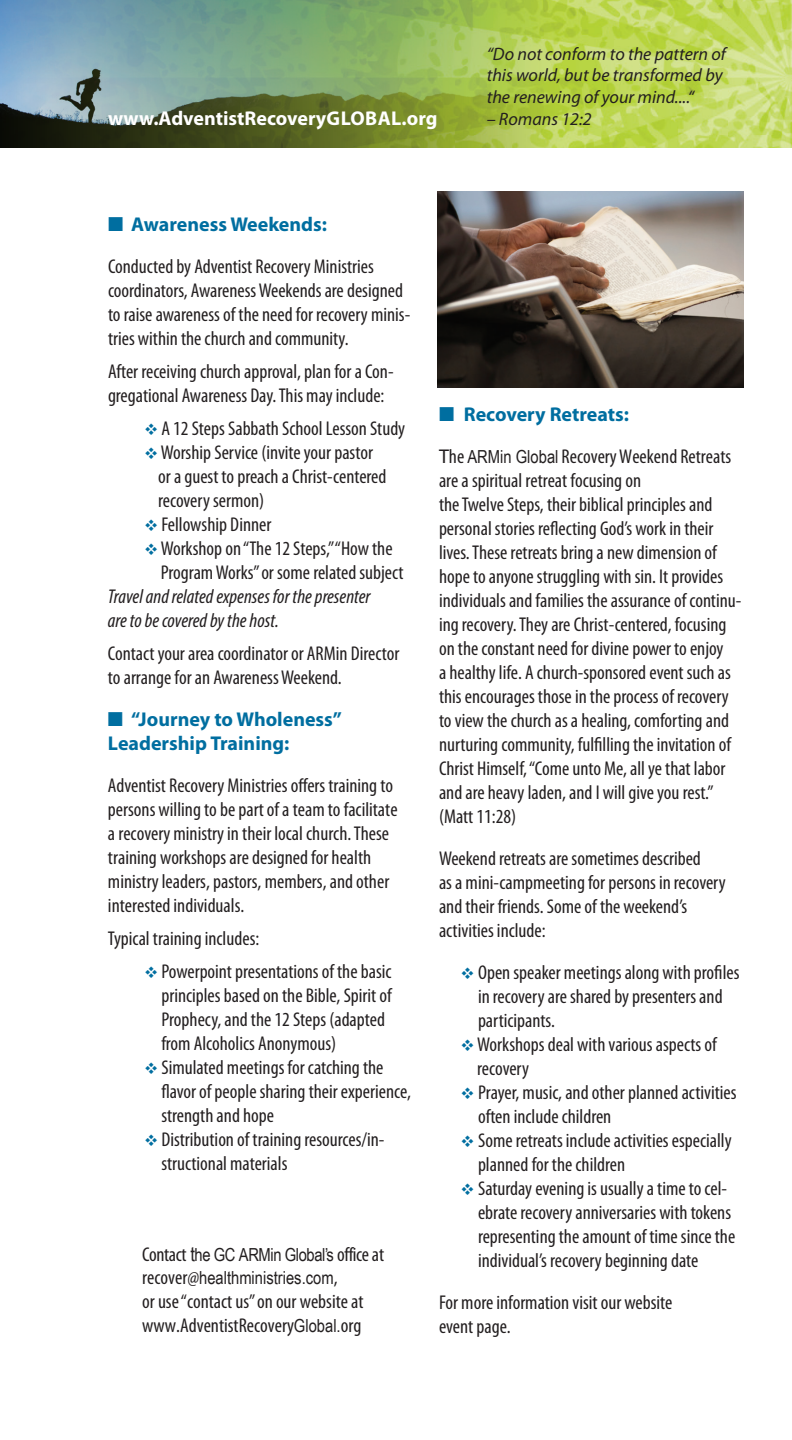
<style>
.page{position:relative;width:792px;height:1440px;background:#fff}
.page>*{position:absolute;margin:0;border:0;box-sizing:border-box;transform-origin:0 0}
.t1{font:condensed 20px/24px "Myriad Pro";color:#231f20}
.t2{font:italic condensed 20px/24px "Myriad Pro";color:#231f20}
.t3{font:700 20px/24px "Myriad Pro";color:#006ea0}
.t4{font:700 20px "Myriad Pro";color:#fff}
.t5{font:italic 18px/21.6px "Myriad Pro";color:#231f20}
.t6{font:18px/23.2px "Arial Narrow";color:#231f20}
.s1{color:#006ea0}
.s2{font-weight:700;font-stretch:normal;color:#006ea0}
.s3{font-family:"Myriad Pro";font-stretch:condensed;font-size:20px}
.s4{font-size:20px}
.s5{font-family:"Arial Narrow";font-stretch:normal;font-size:18px}
.s6{font-stretch:normal}
</style>
<div class="page">
<img style="left:590px;top:0;width:202px;height:147px">
<img style="left:0;top:0;width:590px;height:147px">
<img style="left:438px;top:192px;width:305px;height:195px">
<p class="t4" style="left:108px;top:105px;width:331px">www.AdventistRecoveryGLOBAL.org</p>
<p class="t5" style="left:487px;top:43px;width:241px">“Do not conform to the pattern of this world, but be transformed by the renewing of your mind....“</p>
<p class="t5" style="left:487px;top:108px;width:106px">– Romans 12:2</p>
<p class="t1" style="left:108px;top:203px;width:267px;line-height:42px"><span class="s1">■</span> <span class="s2">Awareness Weekends:<br></span>Conducted by Adventist Recovery Ministries</p>
<p class="t1" style="left:108px;top:278px;width:304px">coordinators, Awareness Weekends are designed to raise awareness of the need for recovery minis&shy;tries within the church and community.</p>
<p class="t1" style="left:108px;top:359px;width:287px">After receiving church approval, plan for a Con&shy;gregational Awareness Day. This may include:</p>
<p class="t1" style="left:144px;top:416px;width:263px"><span class="s1">❖</span> A 12 Steps Sabbath School Lesson Study</p>
<p class="t1" style="left:158px;top:440px;width:230px;text-indent:-14px"><span class="s1">❖</span> Worship Service (invite your pastor or a guest to preach a Christ-centered recovery sermon)</p>
<p class="t1" style="left:144px;top:512px;width:129px"><span class="s1">❖</span> Fellowship Dinner</p>
<p class="t1" style="left:161px;top:536px;width:244px;text-indent:-17px"><span class="s1">❖</span> Workshop on “The 12 Steps,” “How the<br>Program Works” or some related subject</p>
<p class="t2" style="left:108px;top:584px;width:264px">Travel and related expenses for the presenter are to be covered by the host.</p>
<p class="t1" style="left:108px;top:641px;width:293px">Contact your area coordinator or ARMin Director to arrange for an Awareness Weekend.</p>
<p class="t3" style="left:108px;top:707px;width:235px">■ “Journey to Wholeness”<br>Leadership Training:</p>
<p class="t1" style="left:108px;top:773px;width:291px">Adventist Recovery Ministries offers training to persons willing to be part of a team to facilitate a recovery ministry in their local church. These training workshops are designed for health ministry leaders, pastors, members, and other interested individuals.</p>
<p class="t1" style="left:108px;top:926px;width:153px">Typical training includes:</p>
<p class="t1" style="left:161px;top:959px;width:232px;text-indent:-17px"><span class="s1">❖</span> Powerpoint presentations of the basic principles based on the Bible, Spirit of Prophecy, and the 12 Steps (adapted from Alcoholics Anonymous)</p>
<p class="t1" style="left:161px;top:1055px;width:251px;text-indent:-17px"><span class="s1">❖</span> Simulated meetings for catching the flavor of people sharing their experience, strength and hope</p>
<p class="t1" style="left:161px;top:1127px;width:225px;text-indent:-17px"><span class="s1">❖</span> Distribution of training resources/in&shy;structional materials</p>
<p class="t6" style="left:142px;top:1242px;width:243px"><span class="s3">Contact</span> <span class="s4">t</span>he GC ARMin Global’s <span class="s3">office at recover@</span>healthministries.com<span class="s3">,</span></p>
<p class="t1" style="left:142px;top:1289px;width:223px">or use “contact us” on our website at www.AdventistRecovery<span class="s5">Global.</span>org</p>
<p class="t1" style="left:439px;top:394px;width:294px;line-height:42px"><span class="s1">■</span> <span class="s2">Recovery Retreats:<br></span><span class="s6">T</span>he <span class="s5">ARMin Global</span> Recovery Weekend Retreats</p>
<p class="t1" style="left:439px;top:468px;width:304px">are a spiritual retreat focusing on<br>the Twelve Steps, their biblical principles and personal stories reflecting God’s work in their lives. These retreats bring a new dimension of hope to anyone struggling with sin. It provides individuals and families the assurance of continu&shy;ing recovery. They are Christ-centered, focusing on the constant need for divine power to enjoy<br>a healthy life. A church-sponsored event such as this encourages those in the process of recovery to view the church as a healing, comforting and nurturing community, fulfilling the invitation of Christ Himself, “Come unto Me, all ye that labor and are heavy laden, and I will give you rest.” (Matt 11:28)</p>
<p class="t1" style="left:439px;top:846px;width:288px">Weekend retreats are sometimes described<br>as a mini-campmeeting for persons in recovery and their friends. Some of the weekend’s activities include:</p>
<p class="t1" style="left:478px;top:961px;width:263px;text-indent:-17px"><span class="s1">❖</span> Open speaker meetings along with profiles in recovery are shared by presenters and participants.</p>
<p class="t1" style="left:477px;top:1033px;width:241px;text-indent:-17px"><span class="s1">❖</span> Workshops deal with various aspects of recovery</p>
<p class="t1" style="left:478px;top:1081px;width:260px;text-indent:-17px"><span class="s1">❖</span> Prayer, music, and other planned activities often include children</p>
<p class="t1" style="left:478px;top:1129px;width:255px;text-indent:-17px"><span class="s1">❖</span> Some retreats include activities especially planned for the children</p>
<p class="t1" style="left:478px;top:1177px;width:259px;text-indent:-17px"><span class="s1">❖</span> Saturday evening is usually a time to cel&shy;ebrate recovery anniversaries with tokens representing the amount of time since the individual’s recovery beginning date</p>
<p class="t1" style="left:439px;top:1291px;width:235px">For more information visit our website event page.</p>
</div>
